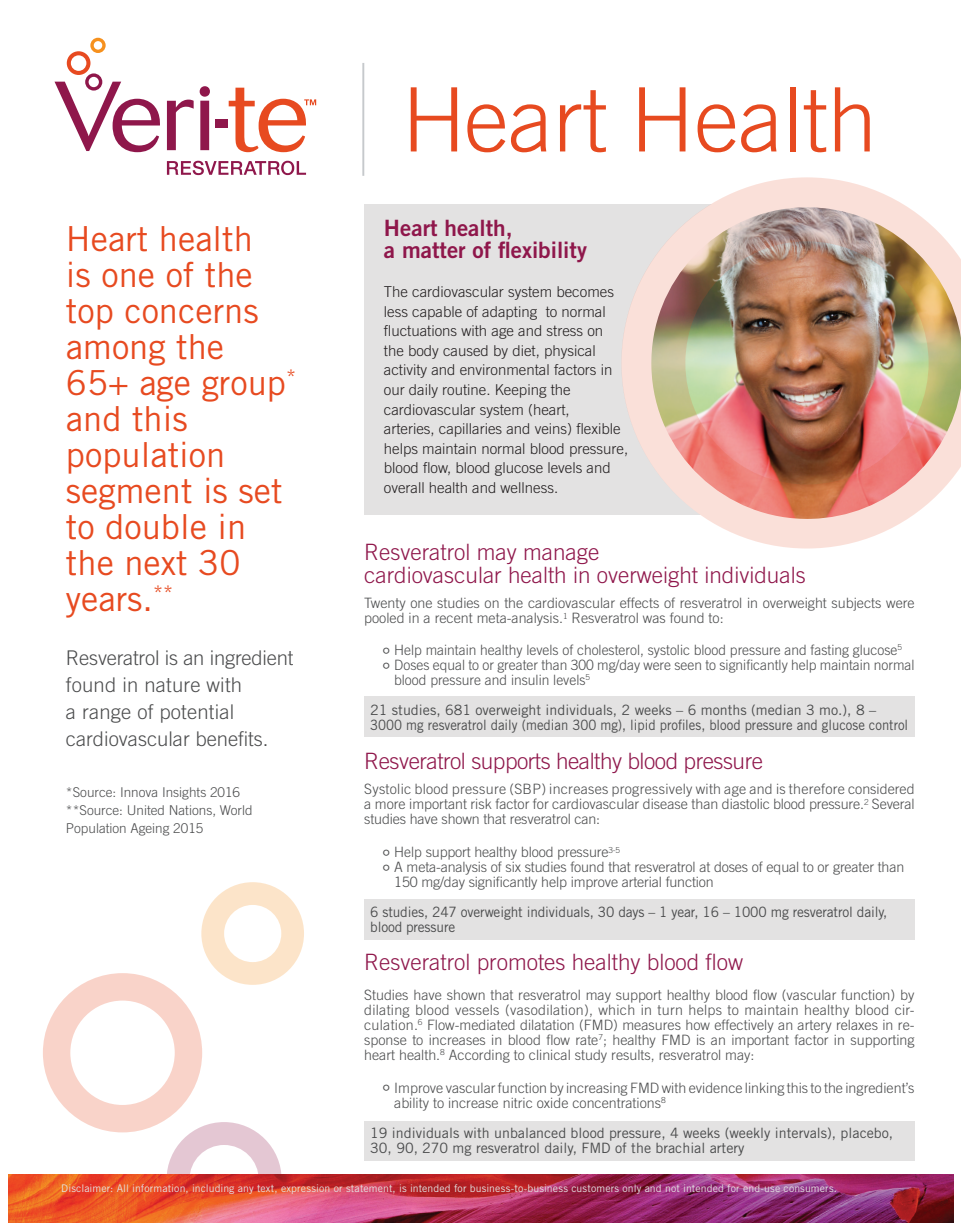
<style>
.page{position:relative;width:961px;height:1231px;background:#fff}
.page>*{position:absolute;margin:0;border:0;box-sizing:border-box;transform-origin:0 0}
.t1{font:300 88.8px "Trade Gothic";color:#e74a20}
.t2{font:34.5px/36px "Trade Gothic";color:#e74a20}
.t3{font:300 22.5px/22.5px "Trade Gothic";color:#8f174b}
.t4{font:300 22.5px "Trade Gothic";letter-spacing:-.02em;color:#8f174b}
.t5{font:22.5px/22.5px "Trade Gothic Bold Two";color:#8f174b}
.t6{font:300 20.25px/27px "Trade Gothic";color:#4b4c4d}
.t7{font:300 15px/19.5px "Trade Gothic";color:#231f20}
.t8{font:300 14.25px/15px "Trade Gothic";color:#4b4c4d}
.t9{font:14.25px/15px "Trade Gothic";color:#4b4c4d}
.t10{font:14.25px/15px "Trade Gothic";color:#4b4c4d;scale:.96 1}
.t11{font:300 13.5px/18px "Trade Gothic";color:#4b4c4d}
.t12{font:10.5px "Trade Gothic";letter-spacing:.01em;color:#e3e2e2}
.s1{font-size:21px}
</style>
<div class="page">
<div style="left:364px;top:1121px;width:550px;height:40px;background:#e3e2e2"></div>
<div style="left:364px;top:204px;width:472px;height:310px;background:#e3e2e2"></div>
<svg style="left:43px;top:882px;width:261px;height:292px"></svg>
<img style="left:621px;top:177px;width:340px;height:371px">
<div style="left:364px;top:696px;width:550px;height:41px;background:#e3e2e2"></div>
<img style="left:8px;top:1174px;width:945px;height:48px">
<div style="left:364px;top:899px;width:551px;height:41px;background:#e3e2e2"></div>
<svg style="left:167px;top:161px;width:139px;height:14px"></svg>
<svg style="left:167px;top:100px;width:27px;height:50px"></svg>
<svg style="left:200px;top:86px;width:10px;height:64px"></svg>
<div style="left:215px;top:119px;width:13px;height:8px;background:#8f174b"></div>
<svg style="left:229px;top:88px;width:87px;height:64px"></svg>
<svg style="left:54px;top:38px;width:106px;height:114px"></svg>
<hr style="left:362px;top:63px;width:2px;height:113px;background:#c6c9cc">
<p class="t2" style="left:66px;top:220px;width:232px">Heart health<br>is one of the top concerns among the<br>65+ age group<sup>* </sup>and this population segment is set to double in the next 30 years.<sup>**</sup></p>
<p class="t6" style="left:66px;top:644px;width:229px">Resveratrol is an ingredient found in nature with<br>a range of potential cardiovascular benefits.</p>
<p class="t11" style="left:66px;top:783px;width:176px">*Source: Innova Insights 2016</p>
<p class="t11" style="left:66px;top:801px;width:188px">**Source: United Nations, World<br>Population Ageing 2015</p>
<p class="t1" style="left:402px;top:67px;width:476px">Heart Health</p>
<p class="t5" style="left:384px;top:216px;width:205px">Heart health,<br>a matter of flexibility</p>
<p class="t7" style="left:384px;top:282px;width:246px">The cardiovascular system becomes less capable of adapting to normal fluctuations with age and stress on<br>the body caused by diet, physical activity and environmental factors in our daily routine. Keeping the cardiovascular system (heart,<br>arteries, capillaries and veins) flexible helps maintain normal blood pressure, blood flow, blood glucose levels and overall health and wellness.</p>
<p class="t3" style="left:364px;top:541px;width:443px">Resveratrol may manage<br>cardiovascular health in overweight individuals</p>
<p class="t8" style="left:364px;top:595px;width:552px">Twenty one studies on the cardiovascular effects of resveratrol in overweight subjects were pooled in a recent meta-analysis.<sup>1</sup> Resveratrol was found to:</p>
<p class="t8" style="left:382px;top:642px;width:521px"><span class="s1">°</span> Help maintain healthy levels of cholesterol, systolic blood pressure and fasting glucose<sup>5</sup></p>
<p class="t8" style="left:382px;top:657px;width:534px"><span class="s1">°</span> Doses equal to or greater than 300 mg/day were seen to significantly help maintain normal</p>
<p class="t8" style="left:394px;top:672px;width:197px">blood pressure and insulin levels<sup>5</sup></p>
<p class="t9" style="left:370px;top:702px;width:539px">21 studies, 681 overweight individuals, 2 weeks – 6 months (median 3 mo.), 8 –<br>3000 mg resveratrol daily (median 300 mg), lipid profiles, blood pressure and glucose control</p>
<p class="t4" style="left:364px;top:747px;width:400px">Resveratrol supports healthy blood pressure</p>
<p class="t8" style="left:364px;top:781px;width:552px;text-align:justify">Systolic blood pressure (SBP) increases progressively with age and is therefore considered a more important risk factor for cardiovascular disease than diastolic blood pressure.<sup>2</sup> Several studies have shown that resveratrol can:</p>
<p class="t8" style="left:382px;top:844px;width:239px"><span class="s1">°</span> Help support healthy blood pressure<sup>3-5</sup></p>
<p class="t8" style="left:394px;top:859px;width:511px;text-indent:-12px"><span class="s1">°</span> A meta-analysis of six studies found that resveratrol at doses of equal to or greater than<br>150 mg/day significantly help improve arterial function</p>
<p class="t10" style="left:370px;top:904px;width:540px">6 studies, 247 overweight individuals, 30 days – 1 year, 16 – 1000 mg resveratrol daily, blood pressure</p>
<p class="t3" style="left:364px;top:950px;width:380px">Resveratrol promotes healthy blood flow</p>
<p class="t8" style="left:364px;top:987px;width:552px;text-align:justify">Studies have shown that resveratrol may support healthy blood flow (vascular function) by dilating blood vessels (vasodilation), which in turn helps to maintain healthy blood cir&shy;culation.<sup>6</sup> Flow-mediated dilatation (FMD) measures how effectively an artery relaxes in re&shy;sponse to increases in blood flow rate<sup>7</sup>; healthy FMD is an important factor in supporting heart health.<sup>8</sup> According to clinical study results, resveratrol may:</p>
<p class="t8" style="left:394px;top:1080px;width:522px;text-indent:-12px"><span class="s1">°</span> Improve vascular function by increasing FMD with evidence linking this to the ingredient’s ability to increase nitric oxide concentrations<sup>8</sup></p>
<p class="t9" style="left:370px;top:1125px;width:524px">19 individuals with unbalanced blood pressure, 4 weeks (weekly intervals), placebo,<br>30, 90, 270 mg resveratrol daily, FMD of the brachial artery</p>
<p class="t12" style="left:61px;top:1182px;width:777px">Disclaimer: All information, including any text, expression or statement, is intended for business-to-business customers only and not intended for end-use consumers.</p>
</div>
